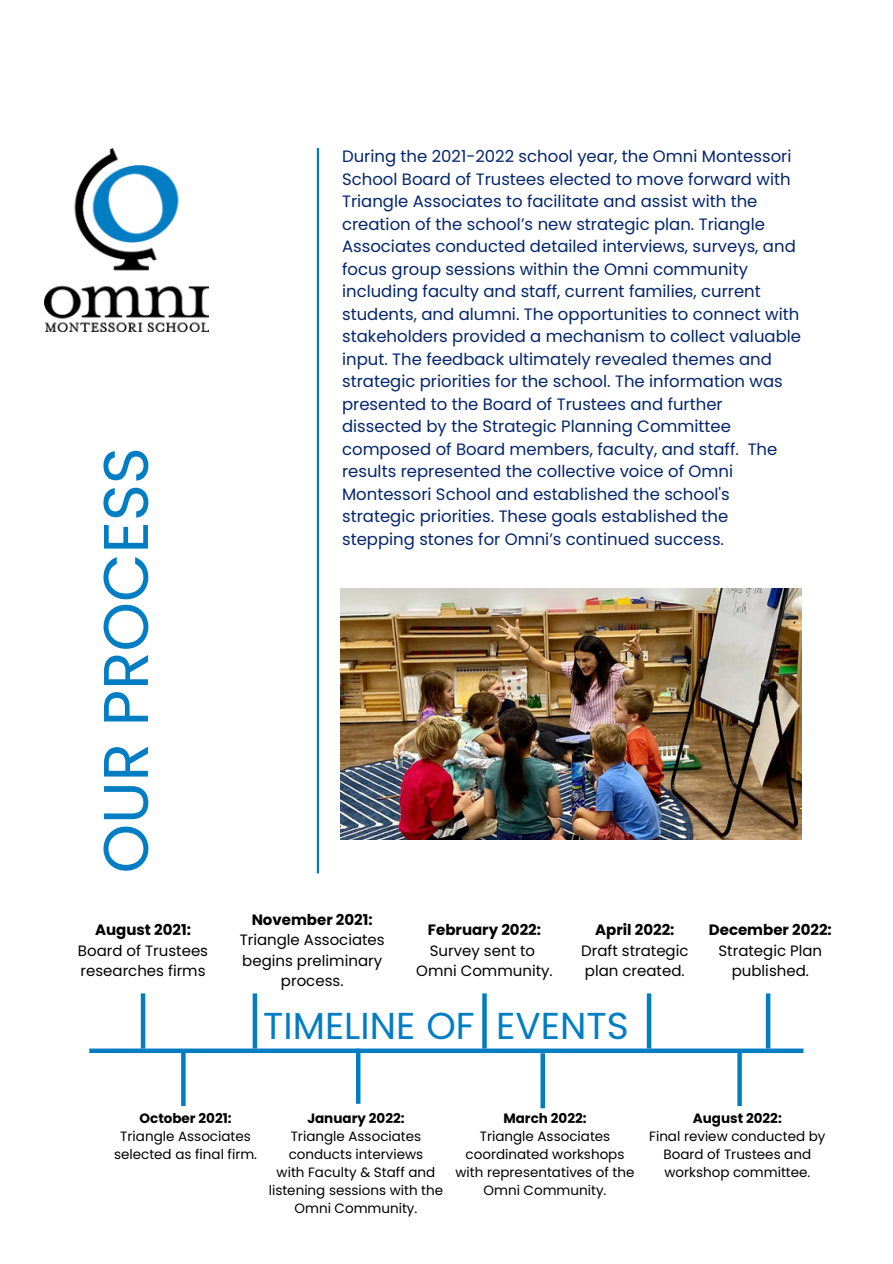
<style>
.page{position:relative;width:893px;height:1264px;background:#fff}
.page>*{position:absolute;margin:0;border:0;box-sizing:border-box;transform-origin:0 0}
.t1{font:63px "Poppins";color:#007dc3}
.t2{font:37.5px "Poppins";color:#007dc3}
.t3{font:16.5px/22.5px "Poppins";color:#03256c}
.t4{font:15px "Poppins";color:#000}
.t5{font:700 15px "Poppins";color:#000}
.t6{font:13.5px/18px "Poppins";color:#000;text-align:center}
.t7{font:700 13.5px "Poppins";color:#000}
</style>
<div class="page">
<hr style="left:317px;top:148px;width:2px;height:725px;background:#007dc3">
<img style="left:340px;top:588px;width:461px;height:251px">
<img style="left:45px;top:148px;width:164px;height:183px">
<div style="left:89px;top:1048px;width:714px;height:5px;background:#007dc3"></div>
<hr style="left:141px;top:993px;width:4px;height:55px;background:#007dc3">
<svg style="left:181px;top:1053px;width:4px;height:53px"></svg>
<svg style="left:737px;top:1053px;width:4px;height:53px"></svg>
<div style="left:765px;top:993px;width:5px;height:55px;background:#007dc3"></div>
<div style="left:540px;top:1053px;width:5px;height:55px;background:#007dc3"></div>
<hr style="left:356px;top:1048px;width:4px;height:55px;background:#007dc3">
<div style="left:646px;top:993px;width:5px;height:55px;background:#007dc3"></div>
<svg style="left:482px;top:993px;width:4px;height:55px"></svg>
<hr style="left:253px;top:993px;width:4px;height:55px;background:#007dc3">
<p class="t1" style="left:82px;top:873px;width:428px;rotate:-90deg">OUR PROCESS</p>
<p class="t5" style="left:95px;top:919px;width:97px">August 2021:</p>
<p class="t4" style="left:78px;top:939px;width:132px">Board of Trustees</p>
<p class="t4" style="left:81px;top:960px;width:126px">researches firms</p>
<p class="t3" style="left:342px;top:145px;width:460px">During the 2021-2022 school year, the Omni Montessori School Board of Trustees elected to move forward with Triangle Associates to facilitate and assist with the creation of the school’s new strategic plan. Triangle Associates conducted detailed interviews, surveys, and focus group sessions within the Omni community including faculty and staff, current families, current students, and alumni. The opportunities to connect with stakeholders provided a mechanism to collect valuable input. The feedback ultimately revealed themes and strategic priorities for the school. The information was presented to the Board of Trustees and further dissected by the Strategic Planning Committee composed of Board members, faculty, and staff. The results represented the collective voice of Omni Montessori School and established the school's strategic priorities. These goals established the stepping stones for Omni’s continued success.</p>
<p class="t5" style="left:252px;top:909px;width:123px">November 2021:</p>
<p class="t4" style="left:240px;top:929px;width:146px">Triangle Associates</p>
<p class="t4" style="left:242px;top:949px;width:141px">begins preliminary</p>
<p class="t4" style="left:281px;top:970px;width:64px">process.</p>
<p class="t5" style="left:428px;top:919px;width:115px">February 2022:</p>
<p class="t4" style="left:430px;top:939px;width:107px">Survey sent to</p>
<p class="t4" style="left:416px;top:960px;width:138px">Omni Community.</p>
<p class="t5" style="left:595px;top:919px;width:81px">April 2022:</p>
<p class="t4" style="left:581px;top:939px;width:109px">Draft strategic</p>
<p class="t4" style="left:585px;top:960px;width:101px">plan created.</p>
<p class="t2" style="left:263px;top:999px;width:213px">TIMELINE OF</p>
<p class="t2" style="left:496px;top:999px;width:134px">EVENTS</p>
<p class="t5" style="left:708px;top:919px;width:124px">December 2022:</p>
<p class="t4" style="left:718px;top:939px;width:105px">Strategic Plan</p>
<p class="t4" style="left:731px;top:960px;width:79px">published.</p>
<p class="t7" style="left:139px;top:1108px;width:94px">October 2021:</p>
<p class="t6" style="left:120px;top:1126px;width:132px">Triangle Associates</p>
<p class="t6" style="left:114px;top:1144px;width:144px">selected as final firm.</p>
<p class="t7" style="left:307px;top:1108px;width:99px">January 2022:</p>
<p class="t6" style="left:290px;top:1126px;width:132px">Triangle Associates</p>
<p class="t6" style="left:288px;top:1144px;width:136px">conducts interviews</p>
<p class="t6" style="left:276px;top:1162px;width:160px">with Faculty &amp; Staff and</p>
<p class="t6" style="left:269px;top:1180px;width:176px">listening sessions with the</p>
<p class="t6" style="left:294px;top:1198px;width:124px">Omni Community.</p>
<p class="t7" style="left:503px;top:1108px;width:85px">March 2022:</p>
<p class="t6" style="left:479px;top:1126px;width:132px">Triangle Associates</p>
<p class="t6" style="left:455px;top:1144px;width:180px">coordinated workshops with representatives of the<br>Omni Community.</p>
<p class="t7" style="left:692px;top:1108px;width:90px">August 2022:</p>
<p class="t6" style="left:649px;top:1126px;width:178px">Final review conducted by</p>
<p class="t6" style="left:663px;top:1144px;width:149px;text-align:left">Board of Trustees and workshop committee.</p>
</div>
